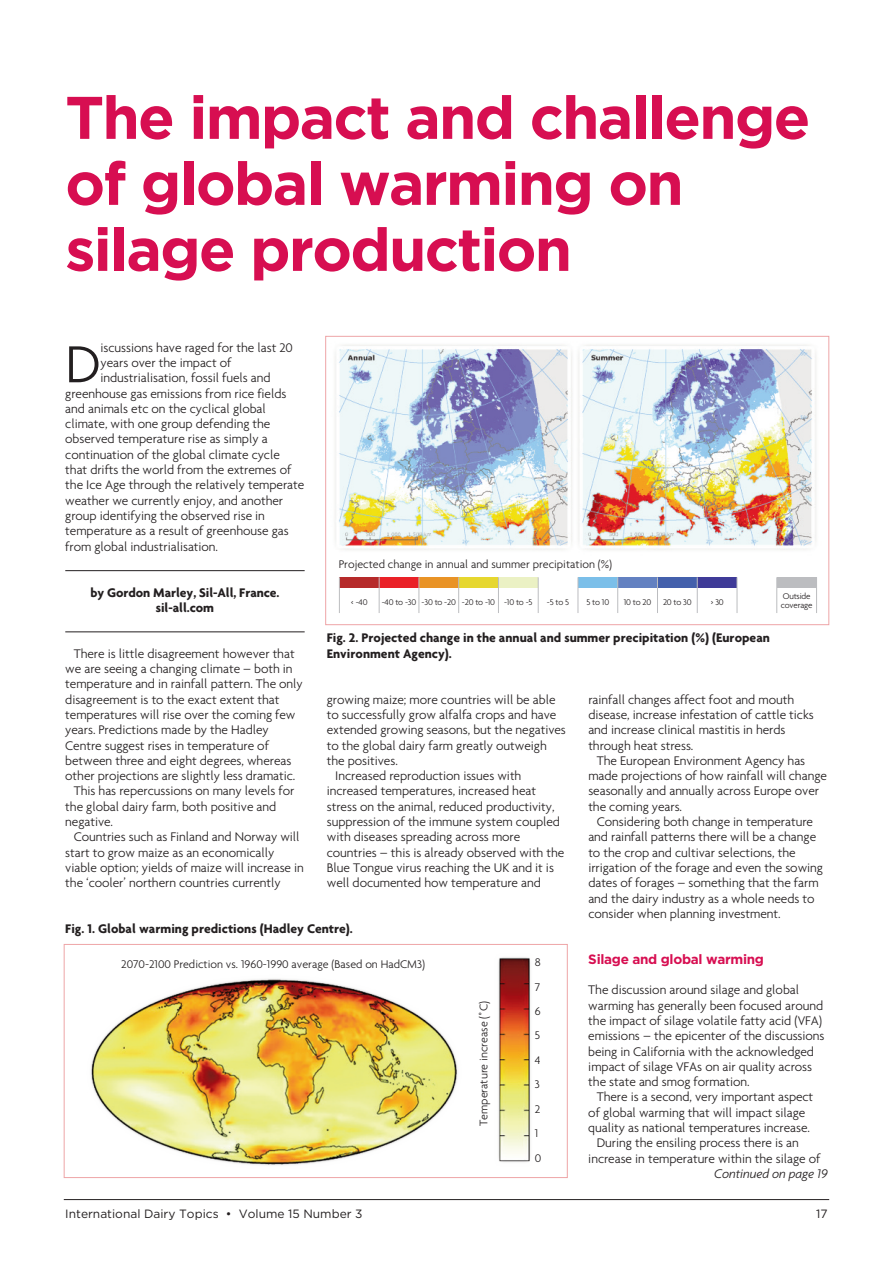
<style>
.page{position:relative;width:893px;height:1263px;background:#fff}
.page>*{position:absolute;margin:0;border:0;box-sizing:border-box;transform-origin:0 0}
.t1{font:700 60px/66px "Gotham";letter-spacing:-.03em;color:#d70e51}
.t2{font:300 56.25px "Agenda";color:#231f20}
.t3{font:300 13.5px/15.3px "Agenda";letter-spacing:-.005em;color:#231f20}
.t4{font:700 13.5px/15.3px "Agenda";color:#231f20;text-align:center}
.t5{font:700 13.5px "Gotham";letter-spacing:-.02em;color:#d70e51}
.t6{font:italic 300 13.5px "Agenda";letter-spacing:-.01em;color:#231f20}
.t7{font:300 12px/24.5px "Agenda";color:#231f20}
.t8{font:12px "Gotham";color:#231f20}
.t9{font:300 9px/9px "Agenda";letter-spacing:-.02em;color:#231f20}
</style>
<div class="page">
<img style="left:91px;top:957px;width:440px;height:208px">
<div style="left:64px;top:944px;width:504px;height:234px;border:1px solid #eea5a7"></div>
<hr style="left:64px;top:1199px;width:765px;height:1px;background:#231f20">
<hr style="left:65px;top:570px;width:240px;height:1px;background:#231f20">
<hr style="left:65px;top:631px;width:240px;height:1px;background:#231f20">
<img style="left:335px;top:344px;width:481px;height:206px">
<div style="left:325px;top:336px;width:504px;height:289px;border:1px solid #eea5a7"></div>
<div style="left:339px;top:577px;width:40px;height:11px;background:#b62a2a"></div>
<div style="left:379px;top:577px;width:40px;height:11px;background:#ea2127"></div>
<div style="left:419px;top:577px;width:40px;height:11px;background:#e99326"></div>
<div style="left:459px;top:577px;width:39px;height:11px;background:#e6d72f"></div>
<div style="left:498px;top:577px;width:40px;height:11px;background:#ebf1c4"></div>
<div style="left:578px;top:577px;width:40px;height:11px;background:#7bbfe9"></div>
<div style="left:618px;top:577px;width:39px;height:11px;background:#6381c1"></div>
<div style="left:657px;top:577px;width:40px;height:11px;background:#4460ac"></div>
<div style="left:697px;top:577px;width:40px;height:11px;background:#3f3b98"></div>
<div style="left:777px;top:577px;width:40px;height:11px;background:#bcbdc0"></div>
<hr style="left:339px;top:577px;width:1px;height:36px;background:#bcbdc0">
<hr style="left:379px;top:577px;width:1px;height:36px;background:#bcbdc0">
<hr style="left:419px;top:577px;width:1px;height:36px;background:#bcbdc0">
<hr style="left:458px;top:577px;width:1px;height:36px;background:#bcbdc0">
<hr style="left:498px;top:577px;width:1px;height:36px;background:#bcbdc0">
<hr style="left:538px;top:577px;width:1px;height:36px;background:#bcbdc0">
<hr style="left:578px;top:577px;width:1px;height:36px;background:#bcbdc0">
<hr style="left:617px;top:577px;width:1px;height:36px;background:#bcbdc0">
<hr style="left:657px;top:577px;width:1px;height:36px;background:#bcbdc0">
<hr style="left:697px;top:577px;width:1px;height:36px;background:#bcbdc0">
<hr style="left:737px;top:577px;width:1px;height:36px;background:#bcbdc0">
<hr style="left:776px;top:577px;width:1px;height:36px;background:#bcbdc0">
<hr style="left:816px;top:577px;width:1px;height:36px;background:#bcbdc0">
<h1 class="t1" style="left:65px;top:83px;width:747px">The impact and challenge of global warming on silage production</h1>
<h2 class="t2" style="left:65px;top:330px;width:37px">D</h2>
<p class="t3" style="left:101px;top:339px;width:194px">iscussions have raged for the last 20</p>
<p class="t3" style="left:101px;top:355px;width:132px">years over the impact of</p>
<p class="t3" style="left:101px;top:370px;width:172px">industrialisation, fossil fuels and</p>
<p class="t3" style="left:65px;top:385px;width:223px">greenhouse gas emissions from rice fields</p>
<p class="t3" style="left:65px;top:401px;width:202px">and animals etc on the cyclical global</p>
<p class="t3" style="left:65px;top:416px;width:207px">climate, with one group defending the</p>
<p class="t3" style="left:65px;top:431px;width:204px">observed temperature rise as simply a</p>
<p class="t3" style="left:65px;top:446px;width:216px">continuation of the global climate cycle</p>
<p class="t3" style="left:65px;top:462px;width:228px">that drifts the world from the extremes of</p>
<p class="t3" style="left:65px;top:477px;width:241px">the Ice Age through the relatively temperate</p>
<p class="t3" style="left:65px;top:492px;width:219px">weather we currently enjoy, and another</p>
<p class="t3" style="left:65px;top:508px;width:201px">group identifying the observed rise in</p>
<p class="t3" style="left:65px;top:523px;width:225px">temperature as a result of greenhouse gas</p>
<p class="t3" style="left:65px;top:538px;width:154px">from global industrialisation.</p>
<p class="t4" style="left:90px;top:584px;width:191px">by Gordon Marley, Sil-All, France. sil-all.com</p>
<p class="t3" style="left:74px;top:645px;width:222px">There is little disagreement however that</p>
<p class="t3" style="left:65px;top:661px;width:229px">we are seeing a changing climate – both in</p>
<p class="t3" style="left:65px;top:676px;width:239px">temperature and in rainfall pattern. The only</p>
<p class="t3" style="left:65px;top:691px;width:216px">disagreement is to the exact extent that</p>
<p class="t3" style="left:65px;top:707px;width:232px">temperatures will rise over the coming few</p>
<p class="t3" style="left:65px;top:722px;width:205px">years. Predictions made by the Hadley</p>
<p class="t3" style="left:65px;top:737px;width:205px">Centre suggest rises in temperature of</p>
<p class="t3" style="left:65px;top:752px;width:228px">between three and eight degrees, whereas</p>
<p class="t3" style="left:65px;top:768px;width:232px">other projections are slightly less dramatic.</p>
<p class="t3" style="left:74px;top:783px;width:222px">This has repercussions on many levels for</p>
<p class="t3" style="left:65px;top:798px;width:213px">the global dairy farm, both positive and</p>
<p class="t3" style="left:65px;top:814px;width:49px">negative.</p>
<p class="t3" style="left:74px;top:829px;width:227px">Countries such as Finland and Norway will</p>
<p class="t3" style="left:65px;top:844px;width:211px">start to grow maize as an economically</p>
<p class="t3" style="left:65px;top:860px;width:240px">viable option; yields of maize will increase in</p>
<p class="t3" style="left:65px;top:875px;width:217px">the ‘cooler’ northern countries currently</p>
<p class="t7" style="left:339px;top:552px;width:275px">Projected change in annual and summer precipitation (%)</p>
<p class="t9" style="left:351px;top:597px;width:18px">&lt; -40</p>
<p class="t9" style="left:382px;top:597px;width:152px">-40 to -30 -30 to -20 -20 to -10 -10 to -5</p>
<p class="t9" style="left:547px;top:597px;width:24px">-5to5</p>
<p class="t9" style="left:586px;top:597px;width:24px">5to10</p>
<p class="t9" style="left:624px;top:597px;width:29px">10 to 20</p>
<p class="t9" style="left:663px;top:597px;width:30px">20 to 30</p>
<p class="t9" style="left:710px;top:597px;width:15px">&gt;30</p>
<p class="t9" style="left:781px;top:591px;width:33px">Outside coverage</p>
<p class="t4" style="left:327px;top:630px;width:445px;text-align:left">Fig. 2. Projected change in the annual and summer precipitation (%) (European<br>Environment Agency).</p>
<p class="t3" style="left:588px;top:691px;width:227px">rainfall changes affect foot and mouth disease, increase infestation of cattle ticks and increase clinical mastitis in herds through heat stress.</p>
<p class="t3" style="left:588px;top:752px;width:240px;text-indent:9px">The European Environment Agency has made projections of how rainfall will change seasonally and annually across Europe over the coming years.</p>
<p class="t3" style="left:588px;top:814px;width:236px;text-indent:9px">Considering both change in temperature and rainfall patterns there will be a change to the crop and cultivar selections, the irrigation of the forage and even the sowing dates of forages – something that the farm and the dairy industry as a whole needs to consider when planning investment.</p>
<p class="t5" style="left:588px;top:951px;width:177px">Silage and global warming</p>
<p class="t3" style="left:588px;top:982px;width:238px">The discussion around silage and global warming has generally been focused around the impact of silage volatile fatty acid (VFA) emissions – the epicenter of the discussions being in California with the acknowledged impact of silage VFAs on air quality across the state and smog formation.</p>
<p class="t3" style="left:597px;top:1089px;width:218px">There is a second, very important aspect</p>
<p class="t3" style="left:588px;top:1104px;width:219px">of global warming that will impact silage</p>
<p class="t3" style="left:588px;top:1120px;width:223px">quality as national temperatures increase.</p>
<p class="t3" style="left:597px;top:1135px;width:204px">During the ensiling process there is an</p>
<p class="t3" style="left:588px;top:1150px;width:234px">increase in temperature within the silage of</p>
<p class="t6" style="left:714px;top:1165px;width:115px">Continued on page 19</p>
<p class="t3" style="left:327px;top:691px;width:230px">growing maize; more countries will be able</p>
<p class="t3" style="left:327px;top:707px;width:231px">to successfully grow alfalfa crops and have</p>
<p class="t3" style="left:327px;top:722px;width:241px">extended growing seasons, but the negatives</p>
<p class="t3" style="left:327px;top:737px;width:222px">to the global dairy farm greatly outweigh</p>
<p class="t3" style="left:327px;top:752px;width:73px">the positives.</p>
<p class="t3" style="left:335px;top:768px;width:188px">Increased reproduction issues with</p>
<p class="t3" style="left:327px;top:783px;width:211px">increased temperatures, increased heat</p>
<p class="t3" style="left:327px;top:798px;width:229px">stress on the animal, reduced productivity,</p>
<p class="t3" style="left:327px;top:814px;width:235px">suppression of the immune system coupled</p>
<p class="t3" style="left:327px;top:829px;width:195px">with diseases spreading across more</p>
<p class="t3" style="left:327px;top:844px;width:239px">countries – this is already observed with the</p>
<p class="t3" style="left:327px;top:860px;width:229px">Blue Tongue virus reaching the UK and it is</p>
<p class="t3" style="left:327px;top:875px;width:216px">well documented how temperature and</p>
<p class="t4" style="left:65px;top:921px;width:289px">Fig. 1. Global warming predictions (Hadley Centre).</p>
<p class="t7" style="left:121px;top:952px;width:305px">2070-2100 Prediction vs. 1960-1990 average (Based on HadCM3)</p>
<p class="t7" style="left:535px;top:950px;width:8px">8<br>7<br>6<br>5<br>4<br>3<br>2<br>1<br>0</p>
<p class="t7" style="left:471px;top:1126px;width:126px;rotate:-90deg">Temperature increase (˚C)</p>
<p class="t8" style="left:65px;top:1206px;width:299px">International Dairy Topics • Volume 15 Number 3</p>
<p class="t8" style="left:816px;top:1206px;width:13px">17</p>
</div>
